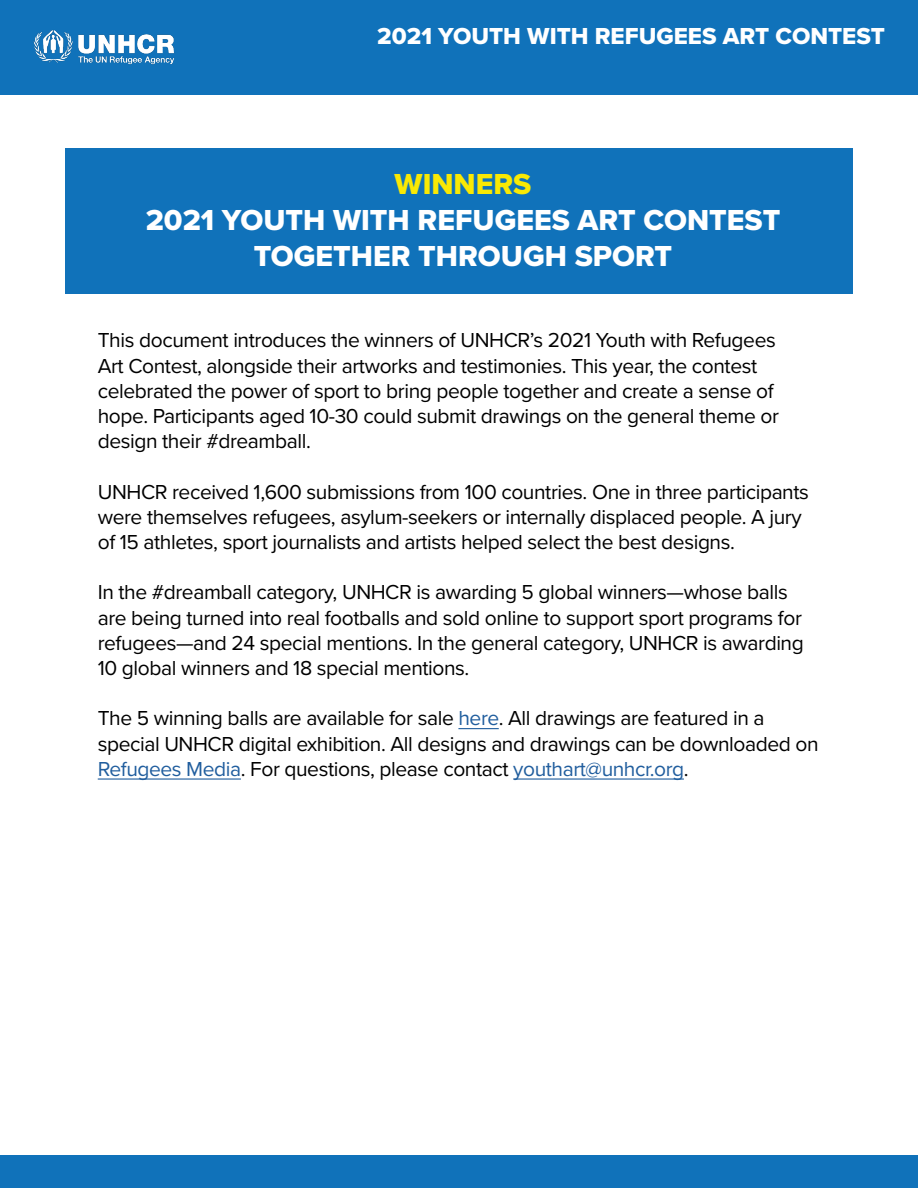
<style>
.page{position:relative;width:918px;height:1188px;background:#fff}
.page>*{position:absolute;margin:0;border:0;box-sizing:border-box;transform-origin:0 0}
.t1{font:30px/36px "Proxima Nova Extrabld";color:#fff;text-align:center}
.t2{font:30px "Proxima Nova Extrabld";color:#f9e904}
.t3{font:24px "Proxima Nova Extrabld";color:#fff}
.t4{font:21px/25.2px "Proxima Nova";letter-spacing:-.02em;color:#000}
.s1{color:#215e9e}
</style>
<div class="page">
<div style="left:65px;top:148px;width:788px;height:146px;background:#1072ba"></div>
<div style="left:0;top:0;width:918px;height:94px;background:#1072ba"></div>
<div style="left:0;top:1155px;width:918px;height:33px;background:#1072ba"></div>
<hr style="left:458px;top:728px;width:41px;height:1px;background:#215e9e">
<hr style="left:98px;top:778px;width:143px;height:2px;background:#215e9e">
<hr style="left:513px;top:778px;width:171px;height:2px;background:#215e9e">
<img style="left:33px;top:30px;width:142px;height:35px">
<p class="t3" style="left:377px;top:19px;width:509px">2021 YOUTH WITH REFUGEES ART CONTEST</p>
<h1 class="t2" style="left:395px;top:162px;width:138px">WINNERS</h1>
<h1 class="t1" style="left:146px;top:201px;width:636px">2021 YOUTH WITH REFUGEES ART CONTEST<br>TOGETHER THROUGH SPORT</h1>
<p class="t4" style="left:98px;top:327px;width:683px">This document introduces the winners of UNHCR’s 2021 Youth with Refugees Art Contest, alongside their artworks and testimonies. This year, the contest celebrated the power of sport to bring people together and create a sense of hope. Participants aged 10-30 could submit drawings on the general theme or design their #dreamball.</p>
<p class="t4" style="left:98px;top:478px;width:713px">UNHCR received 1,600 submissions from 100 countries. One in three participants were themselves refugees, asylum-seekers or internally displaced people. A jury of 15 athletes, sport journalists and artists helped select the best designs.</p>
<p class="t4" style="left:98px;top:579px;width:708px">In the #dreamball category, UNHCR is awarding 5 global winners—whose balls are being turned into real footballs and sold online to support sport programs for refugees—and 24 special mentions. In the general category, UNHCR is awarding 10 global winners and 18 special mentions.</p>
<p class="t4" style="left:98px;top:705px;width:722px">The 5 winning balls are available for sale <span class="s1">here</span>. All drawings are featured in a special UNHCR digital exhibition. All designs and drawings can be downloaded on<br><span class="s1">Refugees Media</span>. For questions, please contact <span class="s1">youthart@unhcr.org</span>.</p>
</div>
